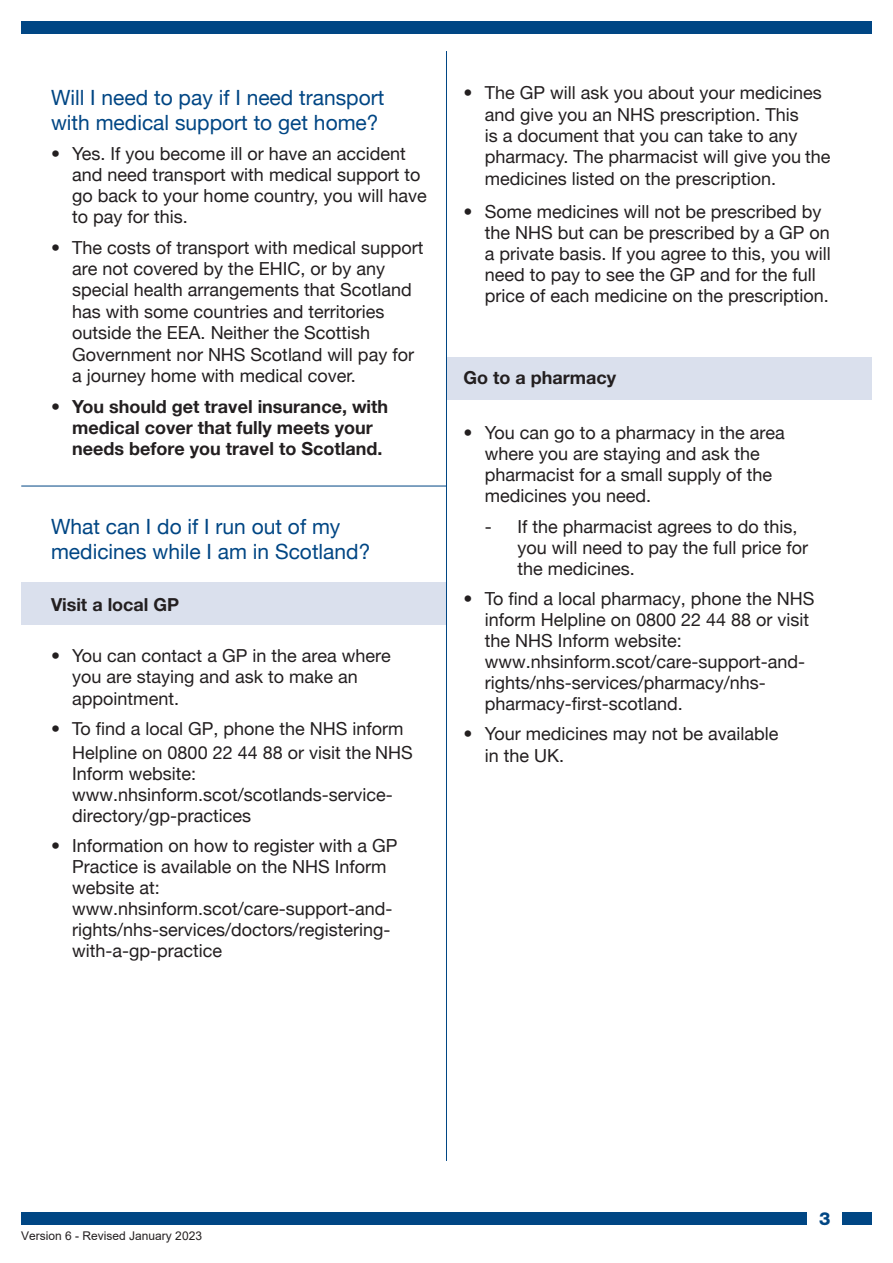
<style>
.page{position:relative;width:893px;height:1263px;background:#fff}
.page>*{position:absolute;margin:0;border:0;box-sizing:border-box;transform-origin:0 0}
.Sub_title_heading{font:21px/25.2px "Helvetica Neue";color:#004684}
.bullets{font:18px/21px "Helvetica Neue";color:#231f20}
.bullets-2{font:18px/21.3px "Helvetica Neue LT";color:#231f20}
.bullets-3{font:700 18px/21.1px "Helvetica Neue";color:#231f20}
.Body_copy{font:700 18px "Helvetica Neue LT";color:#231f20}
.t1{font:800 18px "Helvetica Neue LT";color:#004684}
.t2{font:12px "Arial";color:#231f20}
.s1{font-family:"Helvetica Neue LT"}
.s2{font-family:"Helvetica Neue LT";font-weight:400}
.s3{font-family:"Helvetica Neue"}
</style>
<div class="page">
<div style="left:21px;top:1212px;width:851px;height:13px;background:#004684"></div>
<div style="left:808px;top:1205px;width:34px;height:26px;background:#fff"></div>
<div style="left:21px;top:583px;width:425px;height:42px;background:#dae0ed"></div>
<div style="left:447px;top:357px;width:425px;height:43px;background:#dae0ed"></div>
<div style="left:21px;top:21px;width:851px;height:13px;background:#004684"></div>
<hr style="left:446px;top:51px;width:1px;height:1110px;background:#004684">
<hr style="left:21px;top:486px;width:426px;height:1px;background:#004684">
<p class="Sub_title_heading" style="left:51px;top:85px;width:335px">Will I need to pay if I need transport with medical support to get home?</p>
<p class="bullets" style="left:72px;top:142px;width:356px;text-indent:-21px"><span class="s1">•</span> Yes. If you become ill or have an accident and need transport with medical support to go back to your home country, you will have to pay for this.</p>
<p class="bullets" style="left:72px;top:236px;width:353px;line-height:21.5px;text-indent:-21px"><span class="s1">•</span> The costs of transport with medical support are not covered by the EHIC, or by any special health arrangements that Scotland has with some countries and territories outside the EEA. Neither the Scottish Government nor NHS Scotland will pay for a journey home with medical cover.</p>
<p class="bullets-3" style="left:72px;top:395px;width:318px;text-indent:-21px"><span class="s2">•</span> You should get travel insurance, with medical cover that fully meets your needs before you travel to Scotland.</p>
<p class="Sub_title_heading" style="left:51px;top:513px;width:321px">What can I do if I run out of my medicines while I am in Scotland?</p>
<p class="Body_copy" style="left:51px;top:593px;width:130px">Visit a local GP</p>
<p class="bullets-2" style="left:72px;top:645px;width:320px;text-indent:-21px">• You can contact a GP in the area where you are staying and ask to make an appointment.</p>
<p class="bullets-2" style="left:72px;top:716px;width:342px;line-height:24px;text-indent:-21px">• To find a local GP, phone the NHS inform<br>Helpline on 0800 22 44 88 or <span class="s3">visit</span> the <span class="s3">NHS</span></p>
<p class="bullets" style="left:72px;top:763px;width:322px">Inform website: www.nhsinform.scot/scotlands-service&shy;directory/gp-practices</p>
<p class="bullets" style="left:72px;top:835px;width:327px;text-indent:-21px"><span class="s1">•</span> Information on how to register with a GP Practice is available on the NHS Inform website at: www.nhsinform.scot/care-support-and&shy;rights/nhs-services/doctors/registering&shy;with-a-gp-practice</p>
<p class="bullets-2" style="left:485px;top:82px;width:347px;text-indent:-21px">• The GP will ask you about your medicines and give you an NHS prescription. This<br>is a document that you can take to any pharmacy. The pharmacist will give you the medicines listed on the prescription.</p>
<p class="bullets" style="left:485px;top:200px;width:348px;text-indent:-21px"><span class="s1">•</span> Some medicines will not be prescribed by the NHS but can be prescribed by a GP on a private basis. If you agree to this, you will need to pay to see the GP and for the full price of each medicine on the prescription.</p>
<p class="Body_copy" style="left:463px;top:366px;width:154px">Go to a pharmacy</p>
<p class="bullets" style="left:485px;top:421px;width:302px;text-indent:-21px"><span class="s1">•</span> You can go to a pharmacy in the area where you are staying and ask the pharmacist for a small supply of the medicines you need.</p>
<p class="bullets" style="left:517px;top:515px;width:292px;text-indent:-33px"><span class="s1">-</span> If the pharmacist agrees to do this, you will need to pay the full price for the medicines.</p>
<p class="bullets" style="left:485px;top:588px;width:331px;text-indent:-21px"><span class="s1">•</span> To find a local pharmacy, phone the NHS inform Helpline on 0800 22 44 88 or visit the NHS Inform website: www.nhsinform.scot/care-support-and&shy;rights/nhs-services/pharmacy/nhs&shy;pharmacy-first-scotland.</p>
<p class="bullets" style="left:485px;top:723px;width:295px;line-height:21.6px;text-indent:-21px"><span class="s1">•</span> Your medicines may not be available in the UK.</p>
<p class="t2" style="left:21px;top:1228px;width:182px">Version 6 - Revised January 2023</p>
<p class="t1" style="left:819px;top:1207px;width:13px">3</p>
</div>
